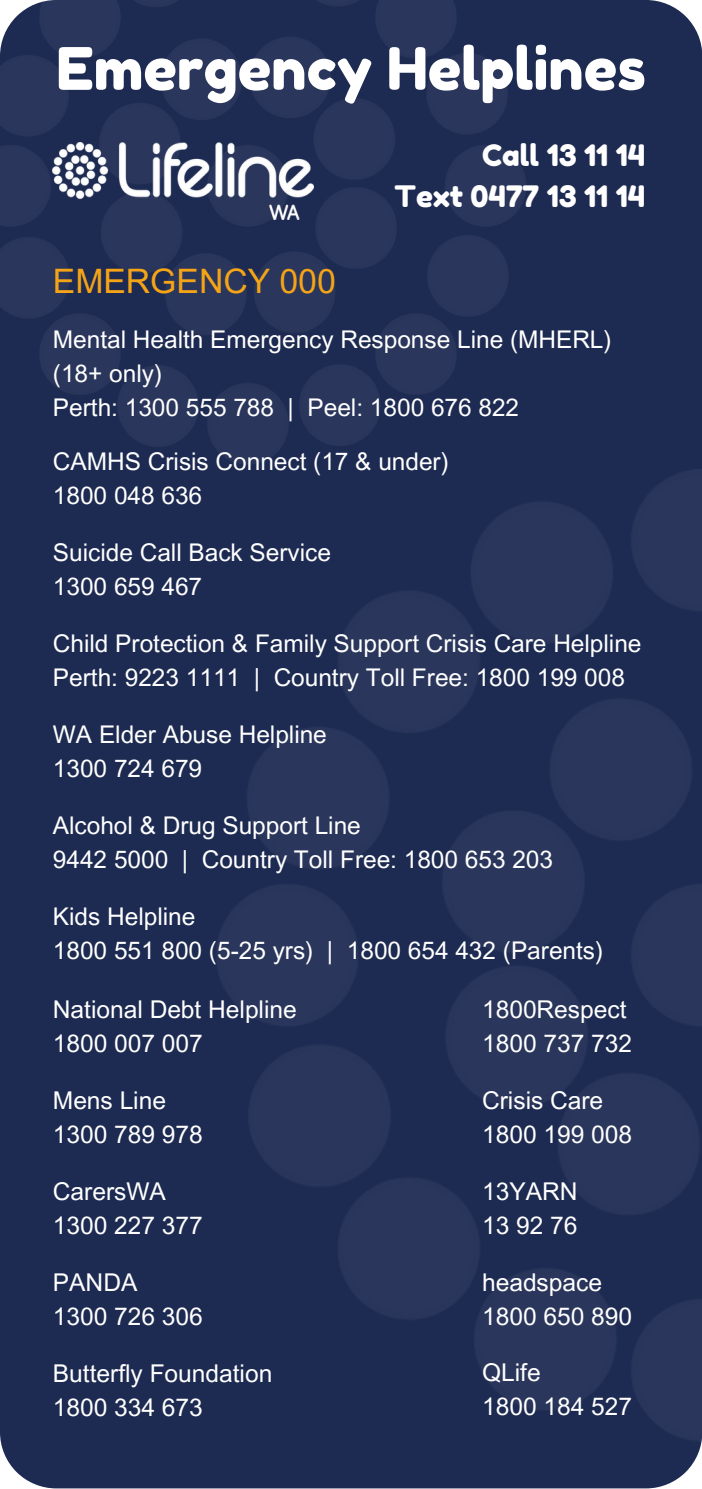
<style>
.page{position:relative;width:702px;height:1489px;background:#fff}
.page>*{position:absolute;margin:0;border:0;box-sizing:border-box;transform-origin:0 0}
.t1{font:58.25px "Fredoka One";color:#fff}
.t2{font:33.75px "Arial MT Pro";color:#f5a417}
.t3{font:29.5px/41.2px "Fredoka One";color:#fff;text-align:right}
.t4{font:24.5px/34px "Arial MT Pro";color:#fff}
</style>
<div class="page">
<div style="left:0;top:0;width:701px;height:1488px;background:#1d2a51"></div>
<img style="left:0;top:0;width:526px;height:465px">
<img style="left:53px;top:142px;width:261px;height:77px">
<img style="left:215px;top:470px;width:486px;height:971px">
<p class="t1" style="left:56px;top:33px;width:590px">Emergency Helplines</p>
<p class="t3" style="left:394px;top:134px;width:252px">Call 13 11 14<br>Text 0477 13 11 14</p>
<p class="t2" style="left:53px;top:268px;width:284px">EMERGENCY 000</p>
<p class="t4" style="left:53px;top:325px;width:560px">Mental Health Emergency Response Line (MHERL)</p>
<h1 class="t4" style="left:53px;top:359px;width:111px">(18+ only)</h1>
<h3 class="t4" style="left:53px;top:393px;width:467px">Perth: 1300 555 788 | Peel: 1800 676 822</h3>
<h2 class="t4" style="left:53px;top:447px;width:397px">CAMHS Crisis Connect (17 &amp; under)</h2>
<p class="t4" style="left:53px;top:481px;width:151px">1800 048 636</p>
<p class="t4" style="left:53px;top:538px;width:279px">Suicide Call Back Service</p>
<p class="t4" style="left:53px;top:572px;width:151px">1300 659 467</p>
<p class="t4" style="left:53px;top:629px;width:589px">Child Protection &amp; Family Support Crisis Care Helpline</p>
<p class="t4" style="left:53px;top:663px;width:573px">Perth: 9223 1111 | Country Toll Free: 1800 199 008</p>
<p class="t4" style="left:53px;top:720px;width:275px">WA Elder Abuse Helpline</p>
<p class="t4" style="left:53px;top:754px;width:151px">1300 724 679</p>
<p class="t4" style="left:53px;top:811px;width:309px">Alcohol &amp; Drug Support Line</p>
<p class="t4" style="left:53px;top:845px;width:501px">9442 5000 | Country Toll Free: 1800 653 203</p>
<p class="t4" style="left:53px;top:902px;width:144px">Kids Helpline</p>
<p class="t4" style="left:53px;top:936px;width:551px">1800 551 800 (5-25 yrs) | 1800 654 432 (Parents)</p>
<p class="t4" style="left:53px;top:995px;width:245px">National Debt Helpline</p>
<p class="t4" style="left:53px;top:1029px;width:151px">1800 007 007</p>
<p class="t4" style="left:53px;top:1086px;width:114px">Mens Line</p>
<p class="t4" style="left:53px;top:1120px;width:151px">1300 789 978</p>
<p class="t4" style="left:53px;top:1177px;width:114px">CarersWA</p>
<p class="t4" style="left:53px;top:1211px;width:151px">1300 227 377</p>
<p class="t4" style="left:53px;top:1268px;width:151px">PANDA<br>1300 726 306</p>
<p class="t4" style="left:53px;top:1359px;width:221px">Butterfly Foundation</p>
<p class="t4" style="left:53px;top:1393px;width:151px">1800 334 673</p>
<p class="t4" style="left:482px;top:996px;width:146px">1800Respect</p>
<p class="t4" style="left:482px;top:1030px;width:151px">1800 737 732</p>
<p class="t4" style="left:482px;top:1086px;width:123px">Crisis Care</p>
<p class="t4" style="left:482px;top:1120px;width:151px">1800 199 008</p>
<p class="t4" style="left:482px;top:1177px;width:97px">13YARN<br>13 92 76</p>
<p class="t4" style="left:482px;top:1268px;width:121px">headspace</p>
<p class="t4" style="left:482px;top:1302px;width:151px">1800 650 890</p>
<h4 class="t4" style="left:482px;top:1358px;width:60px">QLife</h4>
<p class="t4" style="left:482px;top:1392px;width:151px">1800 184 527</p>
</div>
